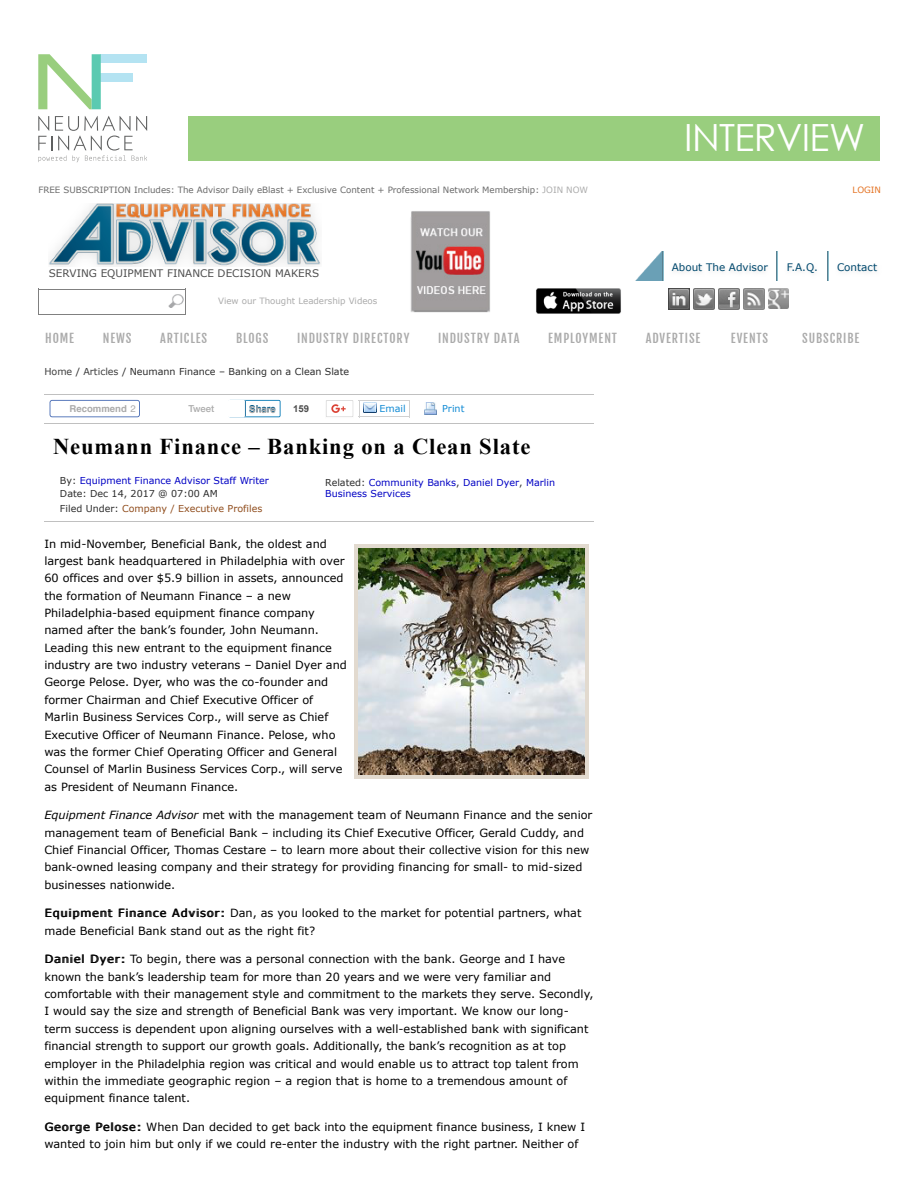
<style>
.page{position:relative;width:918px;height:1188px;background:#fff}
.page>*{position:absolute;margin:0;border:0;box-sizing:border-box;transform-origin:0 0}
.t1{font:37.5px "Century Gothic";letter-spacing:-.015em;color:#fff}
.t2{font:700 22.65px "Times New Roman";letter-spacing:.04em;color:#000}
.t3{font:12.15px "Fjalla One";letter-spacing:.07em;color:#ababab}
.t4{font:11.25px/17.4px "Verdana";color:#000}
.t5{font:10.35px "Verdana";color:#4e4e4e}
.t6{font:10.35px "Verdana";color:#00486d}
.t7{font:9.6px/13px "Verdana";color:#0000c4}
.t8{font:9.6px "Verdana";color:#2c2c2c}
.t9{font:9.6px "Verdana";color:#904d1d}
.t10{font:700 9.6px "Helvetica";color:#ababab}
.t11{font:9.6px "Verdana";color:#108ad4}
.t12{font:500 9.6px "Helvetica Neue";color:#ababab}
.t13{font:700 9.6px "Arial";color:#005887}
.t14{font:700 9.6px "Arial";color:#4e4e4e}
.t15{font:8.7px "Verdana";color:#6a6a6a}
.t16{font:8.7px "Verdana";color:#ababab}
.t17{font:8.7px "Verdana";color:#e47222}
.s1{color:#ababab}
.s2{color:#3f3f3f}
.s3{font-weight:400}
.s4{color:#2c2c2c}
.s5{font-style:italic}
</style>
<div class="page">
<hr style="left:44px;top:394px;width:550px;height:1px;background:#c0c0c0">
<hr style="left:44px;top:423px;width:550px;height:1px;background:#c0c0c0">
<hr style="left:44px;top:521px;width:550px;height:1px;background:#c0c0c0">
<img style="left:49px;top:204px;width:272px;height:62px">
<hr style="left:828px;top:251px;width:1px;height:30px;background:#89bccb">
<hr style="left:777px;top:251px;width:1px;height:30px;background:#89bccb">
<hr style="left:827px;top:251px;width:1px;height:30px;background:#587f8f">
<hr style="left:663px;top:251px;width:1px;height:30px;background:#89bccb">
<hr style="left:776px;top:251px;width:1px;height:30px;background:#587f8f">
<hr style="left:662px;top:251px;width:1px;height:30px;background:#587f8f">
<img style="left:635px;top:251px;width:27px;height:30px">
<hr style="left:354px;top:544px;width:235px;height:4px;background:#e2dacf">
<div style="left:354px;top:774px;width:235px;height:5px;background:#e2dacf"></div>
<div style="left:354px;top:544px;width:5px;height:235px;background:#e2dacf"></div>
<div style="left:584px;top:544px;width:5px;height:235px;background:#e2dacf"></div>
<img style="left:359px;top:548px;width:225px;height:226px">
<hr style="left:38px;top:289px;width:148px;height:1px;background:#808080">
<hr style="left:38px;top:314px;width:148px;height:1px;background:#808080">
<svg style="left:38px;top:290px;width:1px;height:24px"></svg>
<svg style="left:185px;top:290px;width:1px;height:24px"></svg>
<img style="left:169px;top:294px;width:14px;height:14px">
<img style="left:536px;top:289px;width:85px;height:25px">
<img style="left:669px;top:289px;width:21px;height:21px">
<img style="left:694px;top:289px;width:21px;height:21px">
<img style="left:718px;top:289px;width:21px;height:21px">
<img style="left:743px;top:289px;width:21px;height:21px">
<img style="left:768px;top:289px;width:21px;height:20px">
<svg style="left:50px;top:400px;width:90px;height:17px"></svg>
<img style="left:353px;top:401px;width:1px;height:15px">
<svg style="left:326px;top:400px;width:27px;height:17px"></svg>
<hr style="left:359px;top:400px;width:51px;height:1px;background:#d1d1d1">
<hr style="left:359px;top:416px;width:51px;height:1px;background:#d1d1d1">
<svg style="left:409px;top:401px;width:1px;height:15px"></svg>
<svg style="left:359px;top:401px;width:17px;height:15px"></svg>
<svg style="left:424px;top:402px;width:13px;height:13px"></svg>
<img style="left:410px;top:211px;width:80px;height:102px">
<svg style="left:244px;top:400px;width:37px;height:17px"></svg>
<div style="left:188px;top:116px;width:692px;height:45px;background:#99ce7e"></div>
<svg style="left:38px;top:116px;width:109px;height:46px"></svg>
<div style="left:101px;top:74px;width:32px;height:8px;background:#b4e3f2"></div>
<div style="left:101px;top:54px;width:46px;height:8px;background:#b4e3f2"></div>
<svg style="left:38px;top:54px;width:63px;height:55px"></svg>
<h1 class="t1" style="left:684px;top:114px;width:182px">INTERVIEW</h1>
<p class="t15" style="left:38px;top:184px;width:551px">FREE SUBSCRIPTION Includes: The Advisor Daily eBlast + Exclusive Content + Professional Network Membership: <span class="s1">JOIN NOW</span></p>
<p class="t17" style="left:853px;top:184px;width:30px">LOGIN</p>
<p class="t5" style="left:49px;top:266px;width:272px">SERVING EQUIPMENT FINANCE DECISION MAKERS</p>
<p class="t16" style="left:218px;top:295px;width:161px">View our Thought Leadership Videos</p>
<p class="t6" style="left:672px;top:260px;width:98px">About The Advisor</p>
<p class="t6" style="left:787px;top:260px;width:33px">F.A.Q.</p>
<p class="t6" style="left:837px;top:260px;width:42px">Contact</p>
<p class="t3" style="left:45px;top:330px;width:30px">HOME</p>
<p class="t3" style="left:103px;top:330px;width:30px">NEWS</p>
<p class="t3" style="left:160px;top:330px;width:49px">ARTICLES</p>
<p class="t3" style="left:236px;top:330px;width:34px">BLOGS</p>
<p class="t3" style="left:297px;top:330px;width:114px">INDUSTRY DIRECTORY</p>
<p class="t3" style="left:438px;top:330px;width:83px">INDUSTRY DATA</p>
<p class="t3" style="left:548px;top:330px;width:70px">EMPLOYMENT</p>
<p class="t3" style="left:646px;top:330px;width:56px">ADVERTISE</p>
<p class="t3" style="left:731px;top:330px;width:39px">EVENTS</p>
<p class="t3" style="left:802px;top:330px;width:59px">SUBSCRIBE</p>
<p class="t8" style="left:44px;top:365px;width:306px"><span class="s2">Home</span> / <span class="s2">Articles</span> / Neumann Finance – Banking on a Clean Slate</p>
<p class="t10" style="left:70px;top:401px;width:68px">Recommend <span class="s3">2</span></p>
<p class="t12" style="left:189px;top:401px;width:27px">Tweet</p>
<p class="t11" style="left:379px;top:402px;width:28px">Email</p>
<p class="t11" style="left:442px;top:402px;width:24px">Print</p>
<h2 class="t2" style="left:53px;top:431px;width:479px">Neumann Finance – Banking on a Clean Slate</h2>
<p class="t7" style="left:60px;top:474px;width:211px"><span class="s4">By:</span> Equipment Finance Advisor Staff Writer<br><span class="s4">Date: Dec 14, 2017 @ 07:00 AM</span></p>
<p class="t9" style="left:60px;top:502px;width:204px"><span class="s4">Filed Under:</span> Company / Executive Profiles</p>
<p class="t13" style="left:249px;top:402px;width:28px">Share</p>
<p class="t14" style="left:293px;top:402px;width:17px">159</p>
<p class="t7" style="left:325px;top:477px;width:231px;line-height:11.2px"><span class="s4">Related:</span> Community Banks<span class="s4">,</span> Daniel Dyer<span class="s4">,</span> Marlin<br>Business Services</p>
<p class="t4" style="left:44px;top:535px;width:304px">In mid-November, Beneficial Bank, the oldest and largest bank headquartered in Philadelphia with over 60 offices and over $5.9 billion in assets, announced the formation of Neumann Finance – a new Philadelphia-based equipment finance company named after the bank’s founder, John Neumann.<br>Leading this new entrant to the equipment finance industry are two industry veterans – Daniel Dyer and George Pelose. Dyer, who was the co-founder and former Chairman and Chief Executive Officer of Marlin Business Services Corp., will serve as Chief Executive Officer of Neumann Finance. Pelose, who was the former Chief Operating Officer and General Counsel of Marlin Business Services Corp., will serve as President of Neumann Finance.</p>
<p class="t4" style="left:44px;top:806px;width:550px"><span class="s5">Equipment Finance Advisor</span> met with the management team of Neumann Finance and the senior management team of Beneficial Bank – including its Chief Executive Officer, Gerald Cuddy, and Chief Financial Officer, Thomas Cestare – to learn more about their collective vision for this new bank-owned leasing company and their strategy for providing financing for small- to mid-sized businesses nationwide.</p>
<p class="t4" style="left:44px;top:904px;width:539px">Equipment Financ e Advisor: Dan, as you looked to the market for potential partners, what made Beneficial Bank stand out as the right fit?</p>
<p class="t4" style="left:44px;top:950px;width:551px">Daniel Dyer: To begin, there was a personal connection with the bank. George and I have known the bank’s leadership team for more than 20 years and we were very familiar and comfortable with their management style and commitment to the markets they serve. Secondly, I would say the size and strength of Beneficial Bank was very important. We know our long&shy;term success is dependent upon aligning ourselves with a well-established bank with significant financial strength to support our growth goals. Additionally, the bank’s recognition as at top employer in the Philadelphia region was critical and would enable us to attract top talent from within the immediate geographic region – a region that is home to a tremendous amount of equipment finance talent.</p>
<p class="t4" style="left:44px;top:1118px;width:542px">Georg e Pelose: When Dan decided to get back into the equipment finance business, I knew I wanted to join him but only if we could re-enter the industry with the right partner. Neither of</p>
</div>
